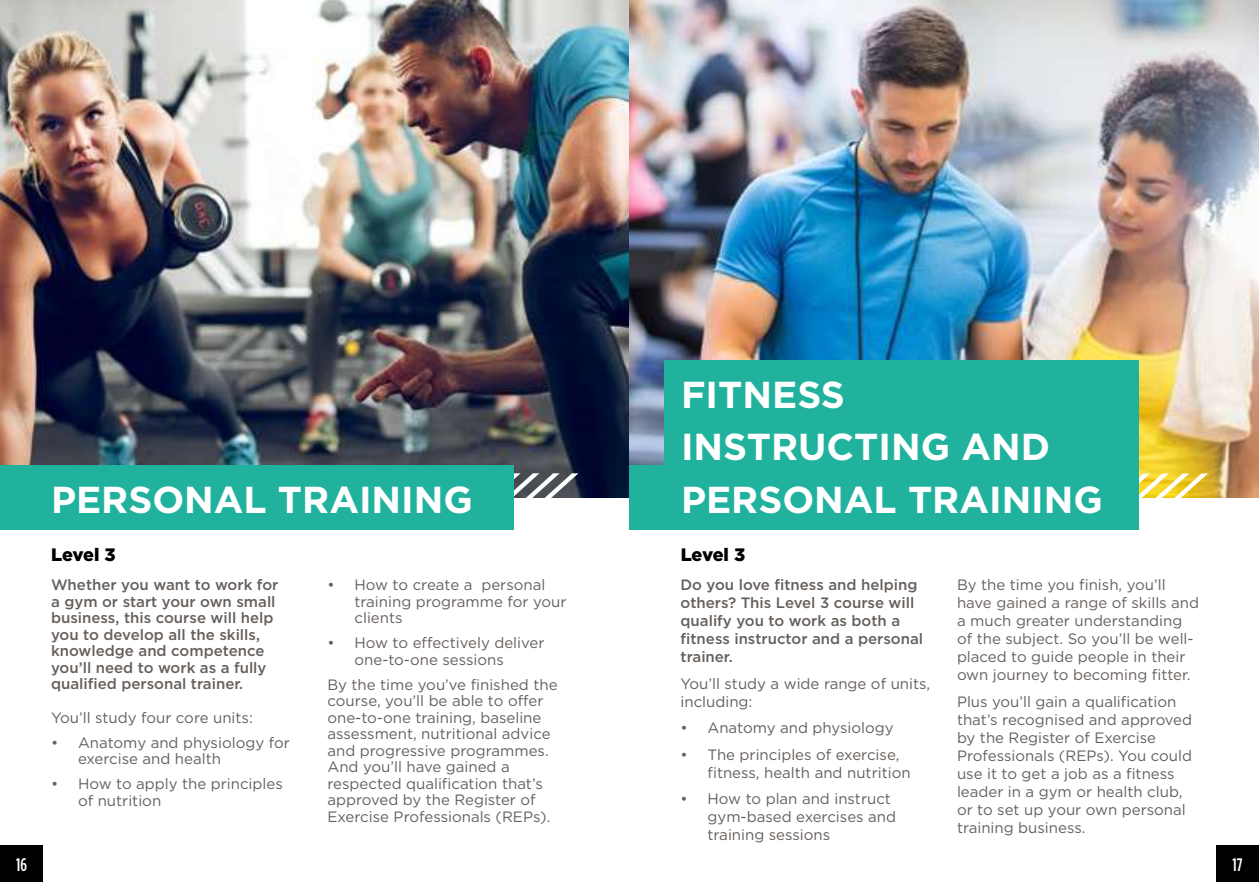
<style>
.page{position:relative;width:1259px;height:893px;background:#fff}
.page>*{position:absolute;margin:0;border:0;box-sizing:border-box;transform-origin:0 0}
.t1{font:700 37.5px/52.5px "Gotham";color:#fff}
.t2{font:900 18px "Gotham";letter-spacing:-.015em;color:#000}
.t3{font:500 18px "Gotham Condensed";color:#fff}
.t4{font:15px/18px "Gotham";color:#66605c}
.t5{font:500 15px/16.5px "Gotham";color:#66605c}
</style>
<div class="page">
<img style="left:0;top:0;width:629px;height:497px">
<svg style="left:513px;top:473px;width:65px;height:49px"></svg>
<div style="left:0;top:466px;width:64px;height:64px;background:#21b29e"></div>
<div style="left:51px;top:466px;width:462px;height:64px;background:#21b29e"></div>
<img style="left:629px;top:0;width:630px;height:497px">
<svg style="left:1138px;top:473px;width:70px;height:49px"></svg>
<div style="left:629px;top:466px;width:64px;height:64px;background:#21b29e"></div>
<div style="left:664px;top:361px;width:474px;height:169px;background:#21b29e"></div>
<div style="left:1216px;top:845px;width:43px;height:37px;background:#000"></div>
<div style="left:0;top:845px;width:43px;height:37px;background:#000"></div>
<h1 class="t1" style="left:51px;top:473px;width:423px">PERSONAL TRAINING</h1>
<p class="t2" style="left:51px;top:542px;width:66px">Level 3</p>
<p class="t5" style="left:51px;top:576px;width:229px">Whether you want to work for a gym or start your own small business, this course will help you to develop all the skills, knowledge and competence you’ll need to work as a fully qualified personal trainer.</p>
<p class="t4" style="left:51px;top:708px;width:203px">You’ll study four core units:</p>
<p class="t4" style="left:78px;top:734px;width:213px;line-height:16.5px;text-indent:-27px">• Anatomy and physiology for exercise and health</p>
<p class="t4" style="left:78px;top:775px;width:206px;line-height:16.5px;text-indent:-27px">• How to apply the principles of nutrition</p>
<p class="t4" style="left:354px;top:576px;width:213px;line-height:16.5px;text-indent:-27px">• How to create a personal training programme for your clients</p>
<p class="t4" style="left:354px;top:634px;width:191px;line-height:16.5px;text-indent:-27px">• How to effectively deliver one-to-one sessions</p>
<p class="t4" style="left:327px;top:676px;width:231px;line-height:16.5px">By the time you’ve finished the course, you’ll be able to offer one-to-one training, baseline assessment, nutritional advice and progressive programmes.<br>And you’ll have gained a respected qualification that’s approved by the Register of<br>Exercise Professionals (REPs).</p>
<h1 class="t1" style="left:681px;top:368px;width:423px">FITNESS<br>INSTRUCTING AND<br>PERSONAL TRAINING</h1>
<p class="t2" style="left:680px;top:542px;width:66px">Level 3</p>
<p class="t5" style="left:680px;top:576px;width:244px;line-height:18px">Do you love fitness and helping others? This Level 3 course will qualify you to work as both a fitness instructor and a personal trainer.</p>
<p class="t4" style="left:680px;top:674px;width:251px">You’ll study a wide range of units, including:</p>
<p class="t4" style="left:680px;top:719px;width:215px">• Anatomy and physiology</p>
<p class="t4" style="left:707px;top:745px;width:205px;text-indent:-27px">• The principles of exercise, fitness, health and nutrition</p>
<p class="t4" style="left:707px;top:790px;width:190px;text-indent:-27px">• How to plan and instruct gym-based exercises and training sessions</p>
<p class="t4" style="left:957px;top:576px;width:244px">By the time you finish, you’ll have gained a range of skills and a much greater understanding of the subject. So you’ll be well&shy;placed to guide people in their own journey to becoming fitter.</p>
<p class="t4" style="left:957px;top:692px;width:237px">Plus you’ll gain a qualification that’s recognised and approved by the Register of Exercise<br>Professionals (REPs). You could use it to get a job as a fitness leader in a gym or health club, or to set up your own personal training business.</p>
<p class="t3" style="left:16px;top:854px;width:12px">16</p>
<p class="t3" style="left:1232px;top:854px;width:12px">17</p>
</div>
